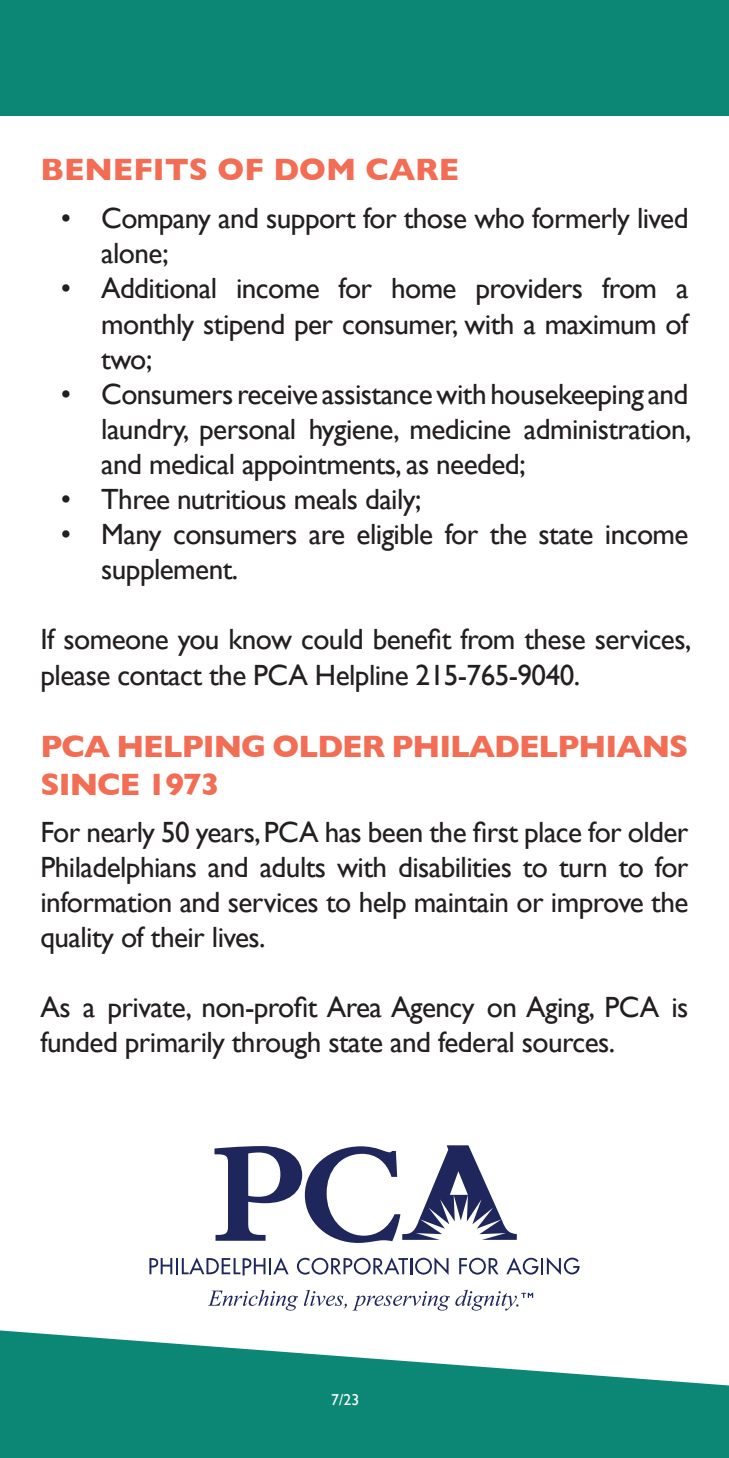
<style>
.page{position:relative;width:729px;height:1458px;background:#fff}
.page>*{position:absolute;margin:0;border:0;box-sizing:border-box;transform-origin:0 0}
.t1{font:700 31.5px/37.8px "Gill Sans";letter-spacing:-.03em;color:#f26d54}
.t2{font:700 31.5px "Gill Sans";color:#f26d54}
.t3{font:29.25px/35.1px "Gill Sans";letter-spacing:-.02em;color:#231f20}
.t4{font:15.75px "Gill Sans";color:#fff}
</style>
<div class="page">
<svg style="left:0;top:1330px;width:729px;height:128px;fill:#0c8775"></svg>
<svg style="left:215px;top:1145px;width:302px;height:98px"></svg>
<svg style="left:149px;top:1257px;width:140px;height:18px"></svg>
<svg style="left:297px;top:1257px;width:152px;height:18px"></svg>
<svg style="left:459px;top:1258px;width:40px;height:17px"></svg>
<svg style="left:208px;top:1290px;width:90px;height:21px"></svg>
<svg style="left:304px;top:1290px;width:229px;height:21px"></svg>
<svg style="left:506px;top:1257px;width:74px;height:18px"></svg>
<div style="left:0;top:0;width:729px;height:115px;background:#0c8775"></div>
<p class="t2" style="left:40px;top:144px;width:420px">BENEFITS OF DOM CARE</p>
<p class="t3" style="left:101px;top:201px;width:589px;text-indent:-40px">• Company and support for those who formerly lived alone;</p>
<p class="t3" style="left:101px;top:271px;width:589px;text-align:justify;text-indent:-40px">• Additional income for home providers from a monthly stipend per consumer, with a maximum of two;</p>
<p class="t3" style="left:101px;top:376px;width:592px;text-align:justify;text-indent:-40px">• Consumers receive assistance with housekeeping and laundry, personal hygiene, medicine administration, and medical appointments, as needed;</p>
<p class="t3" style="left:61px;top:481px;width:362px">• Three nutritious meals daily;</p>
<p class="t3" style="left:101px;top:516px;width:589px;text-indent:-40px">• Many consumers are eligible for the state income supplement.</p>
<p class="t3" style="left:40px;top:622px;width:652px">If someone you know could benefit from these services, please contact the PCA Helpline 215-765-9040.</p>
<p class="t1" style="left:40px;top:727px;width:650px">PCA HELPING OLDER PHILADELPHIANS<br>SINCE 1973</p>
<p class="t3" style="left:40px;top:814px;width:650px;text-align:justify">For nearly 50 years, PCA has been the first place for older Philadelphians and adults with disabilities to turn to for information and services to help maintain or improve the quality of their lives.</p>
<p class="t3" style="left:40px;top:989px;width:650px">As a private, non-profit Area Agency on Aging, PCA is funded primarily through state and federal sources.</p>
<p class="t4" style="left:331px;top:1391px;width:30px">7/23</p>
</div>
